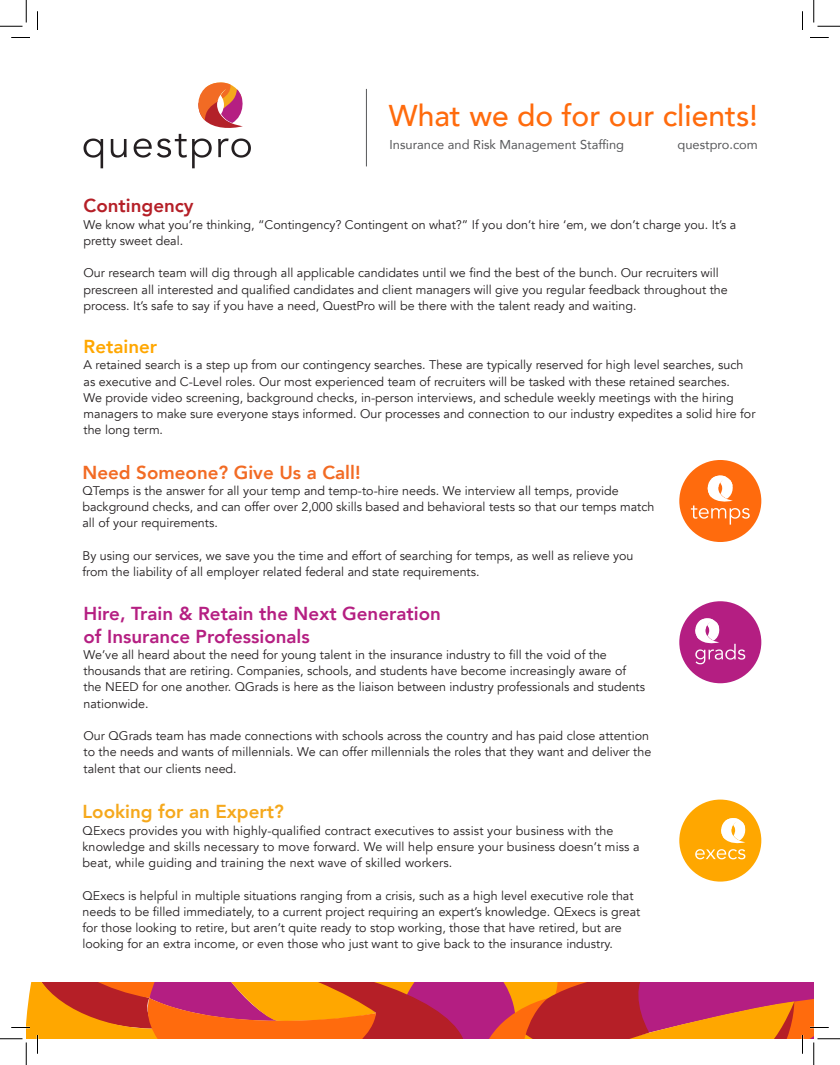
<style>
.page{position:relative;width:840px;height:1065px;background:#fff}
.page>*{position:absolute;margin:0;border:0;box-sizing:border-box;transform-origin:0 0}
.t1{font:500 30px "Avenir";color:#ff6b0d}
.t2{font:800 18.75px "Avenir";color:#b51f82}
.t3{font:800 18.75px "Avenir";color:#f26b24}
.t4{font:800 18.75px "Avenir";color:#f5a81c}
.t5{font:800 18.75px "Avenir";color:#b51f27}
.t6{font:800 18.75px "Avenir";color:#ffa700}
.t7{font:12.88px "Avenir";color:#57585a}
.t8{font:12.5px/16.2px "Avenir";color:#231f20}
</style>
<div class="page">
<div style="left:679px;top:800px;width:82px;height:82px;background:#ffa700;border-radius:50%"></div>
<svg style="left:84px;top:139px;width:19px;height:29px"></svg>
<svg style="left:111px;top:139px;width:16px;height:19px"></svg>
<svg style="left:134px;top:82px;width:117px;height:86px"></svg>
<hr style="left:366px;top:89px;width:1px;height:77px;background:#57585a">
<div style="left:679px;top:460px;width:82px;height:82px;background:#ff6b0d;border-radius:50%"></div>
<svg style="left:691px;top:475px;width:59px;height:50px"></svg>
<div style="left:679px;top:601px;width:82px;height:82px;background:#b41e82;border-radius:50%"></div>
<svg style="left:695px;top:618px;width:50px;height:46px"></svg>
<svg style="left:695px;top:818px;width:51px;height:41px"></svg>
<svg style="left:11px;top:37px;width:19px;height:1px"></svg>
<svg style="left:810px;top:37px;width:19px;height:1px"></svg>
<svg style="left:37px;top:11px;width:1px;height:19px"></svg>
<svg style="left:802px;top:11px;width:1px;height:19px"></svg>
<svg style="left:0;top:0;width:27px;height:27px"></svg>
<svg style="left:814px;top:0;width:26px;height:27px"></svg>
<svg style="left:0;top:982px;width:840px;height:83px"></svg>
<p class="t1" style="left:389px;top:89px;width:370px">What we do for our clients!</p>
<p class="t7" style="left:390px;top:134px;width:236px">Insurance and Risk Management Staffing</p>
<p class="t7" style="left:678px;top:134px;width:82px">questpro.com</p>
<p class="t5" style="left:84px;top:191px;width:112px">Contingency</p>
<p class="t8" style="left:84px;top:216px;width:654px">We know what you’re thinking, “Contingency? Contingent on what?” If you don’t hire ‘em, we don’t charge you. It’s a pretty sweet deal.</p>
<p class="t8" style="left:84px;top:265px;width:646px">Our research team will dig through all applicable candidates until we find the best of the bunch. Our recruiters will prescreen all interested and qualified candidates and client managers will give you regular feedback throughout the process. It’s safe to say if you have a need, QuestPro will be there with the talent ready and waiting.</p>
<p class="t6" style="left:84px;top:332px;width:75px">Retainer</p>
<p class="t8" style="left:84px;top:357px;width:674px">A retained search is a step up from our contingency searches. These are typically reserved for high level searches, such as executive and C-Level roles. Our most experienced team of recruiters will be tasked with these retained searches.<br>We provide video screening, background checks, in-person interviews, and schedule weekly meetings with the hiring managers to make sure everyone stays informed. Our processes and connection to our industry expedites a solid hire for the long term.</p>
<p class="t3" style="left:82px;top:458px;width:280px">Need Someone? Give Us a Call!</p>
<p class="t8" style="left:82px;top:483px;width:573px">QTemps is the answer for all your temp and temp-to-hire needs. We interview all temps, provide background checks, and can offer over 2,000 skills based and behavioral tests so that our temps match all of your requirements.</p>
<p class="t8" style="left:82px;top:548px;width:552px">By using our services, we save you the time and effort of searching for temps, as well as relieve you from the liability of all employer related federal and state requirements.</p>
<p class="t2" style="left:84px;top:599px;width:359px">Hire, Train &amp; Retain the Next Generation</p>
<p class="t2" style="left:84px;top:621px;width:228px">of Insurance Professionals</p>
<p class="t8" style="left:84px;top:647px;width:563px">We’ve all heard about the need for young talent in the insurance industry to fill the void of the thousands that are retiring. Companies, schools, and students have become increasingly aware of the NEED for one another. QGrads is here as the liaison between industry professionals and students nationwide.</p>
<p class="t8" style="left:84px;top:728px;width:569px">Our QGrads team has made connections with schools across the country and has paid close attention to the needs and wants of millennials. We can offer millennials the roles that they want and deliver the talent that our clients need.</p>
<p class="t4" style="left:82px;top:797px;width:203px">Looking for an Expert?</p>
<p class="t8" style="left:82px;top:822px;width:559px">QExecs provides you with highly-qualified contract executives to assist your business with the knowledge and skills necessary to move forward. We will help ensure your business doesn’t miss a beat, while guiding and training the next wave of skilled workers.</p>
<p class="t8" style="left:82px;top:887px;width:559px">QExecs is helpful in multiple situations ranging from a crisis, such as a high level executive role that needs to be filled immediately, to a current project requiring an expert’s knowledge. QExecs is great for those looking to retire, but aren’t quite ready to stop working, those that have retired, but are looking for an extra income, or even those who just want to give back to the insurance industry.</p>
</div>
